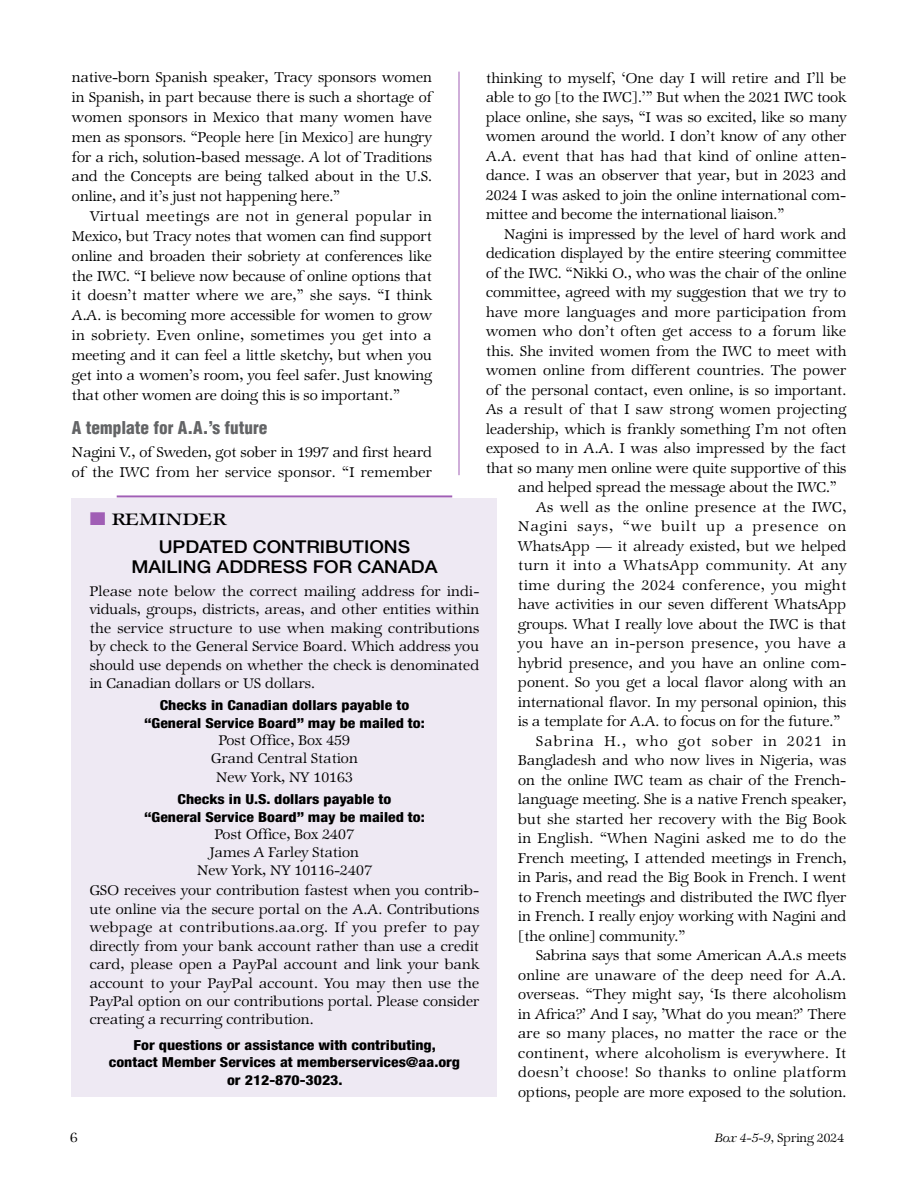
<style>
.page{position:relative;width:918px;height:1188px;background:#fff}
.page>*{position:absolute;margin:0;border:0;box-sizing:border-box;transform-origin:0 0}
.t1{font:500 18.45px "Zapf Internatl IT Cby BT";color:#000;scale:1.21 1}
.t2{font:500 17.7px/19.8px "Helvetica Neue LT Std";color:#000;text-align:center;scale:1.08 1}
.t3{font:900 condensed 17.25px "Helvetica LT Std";color:#636466}
.t4{font:300 15.75px/19.8px "Zapf Internatl IT Cby BT";letter-spacing:.005em;color:#000;text-align:justify}
.t5{font:300 15.75px "Zapf Internatl IT Cby BT";letter-spacing:.04em;color:#000}
.t6{font:300 15.75px "Zapf Internatl IT Cby BT";letter-spacing:.03em;color:#000}
.t7{font:300 15.75px "Zapf Internatl IT Cby BT";letter-spacing:.035em;color:#000}
.t8{font:300 15.75px "Zapf Internatl IT Cby BT";letter-spacing:.025em;color:#000}
.t9{font:300 15.75px "Zapf Internatl IT Cby BT";letter-spacing:.07em;color:#000}
.t10{font:300 15.75px "Zapf Internatl IT Cby BT";letter-spacing:.075em;color:#000}
.t11{font:300 15.45px/18.5px "Zapf Internatl IT Cby BT";letter-spacing:.005em;color:#000;text-align:justify}
.t12{font:300 15px "Zapf Internatl IT Cby BT";color:#000}
.t13{font:800 condensed 13.8px/17.7px "Helvetica Neue LT Std";color:#000;text-align:center;scale:1.14 1}
.t14{font:300 13.5px "Zapf Internatl IT Cby BT";color:#000}
.s1{color:#a05eb5}
.s2{font-style:italic}
</style>
<div class="page">
<hr style="left:459px;top:72px;width:1px;height:403px;background:#a05eb5">
<div style="left:72px;top:498px;width:425px;height:599px;background:#eee9f3"></div>
<hr style="left:117px;top:495px;width:335px;height:2px;background:#a05eb5">
<p class="t4" style="left:72px;top:68px;width:361px">native-born Spanish speaker, Tracy sponsors women in Spanish, in part because there is such a shortage of women sponsors in Mexico that many women have men as sponsors. “People here [in Mexico] are hungry for a rich, solution-based message. A lot of Traditions and the Concepts are being talked about in the U.S. online, and it’s just not happening here.”</p>
<p class="t4" style="left:72px;top:207px;width:362px;text-indent:18px">Virtual meetings are not in general popular in Mexico, but Tracy notes that women can find support online and broaden their sobriety at conferences like the IWC. “I believe now because of online options that it doesn’t matter where we are,” she says. “I think A.A. is becoming more accessible for women to grow in sobriety. Even online, sometimes you get into a meeting and it can feel a little sketchy, but when you get into a women’s room, you feel safer. Just knowing that other women are doing this is so important.”</p>
<p class="t3" style="left:72px;top:417px;width:197px">A template for A.A.’s future</p>
<p class="t4" style="left:72px;top:443px;width:362px">Nagini V., of Sweden, got sober in 1997 and first heard of the IWC from her service sponsor. “I remember</p>
<p class="t4" style="left:486px;top:68px;width:362px">thinking to myself, ‘One day I will retire and I’ll be able to go [to the IWC].’” But when the 2021 IWC took place online, she says, “I was so excited, like so many women around the world. I don’t know of any other A.A. event that has had that kind of online atten&shy;dance. I was an observer that year, but in 2023 and 2024 I was asked to join the online international com&shy;mittee and become the international liaison.”</p>
<p class="t4" style="left:504px;top:224px;width:344px">Nagini is impressed by the level of hard work and</p>
<p class="t4" style="left:486px;top:244px;width:362px">dedication displayed by the entire steering committee</p>
<p class="t4" style="left:486px;top:263px;width:362px">of the IWC. “Nikki O., who was the chair of the online</p>
<p class="t4" style="left:486px;top:283px;width:362px">committee, agreed with my suggestion that we try to</p>
<p class="t4" style="left:486px;top:302px;width:362px">have more languages and more participation from</p>
<p class="t4" style="left:486px;top:322px;width:362px">women who don’t often get access to a forum like</p>
<p class="t4" style="left:486px;top:341px;width:362px">this. She invited women from the IWC to meet with</p>
<p class="t4" style="left:486px;top:361px;width:362px">women online from different countries. The power</p>
<p class="t4" style="left:486px;top:380px;width:362px">of the personal contact, even online, is so important.</p>
<p class="t4" style="left:486px;top:400px;width:362px">As a result of that I saw strong women projecting</p>
<p class="t4" style="left:486px;top:419px;width:362px">leadership, which is frankly something I’m not often</p>
<p class="t4" style="left:486px;top:439px;width:362px">exposed to in A.A. I was also impressed by the fact</p>
<p class="t4" style="left:486px;top:458px;width:362px">that so many men online were quite supportive of this</p>
<p class="t4" style="left:518px;top:478px;width:320px">and helped spread the message about the IWC.”</p>
<p class="t6" style="left:536px;top:498px;width:311px">As well as the online presence at the IWC,</p>
<p class="t9" style="left:518px;top:517px;width:329px">Nagini says, “we built up a presence on</p>
<p class="t4" style="left:518px;top:536px;width:330px">WhatsApp — it already existed, but we helped</p>
<p class="t5" style="left:518px;top:556px;width:330px">turn it into a WhatsApp community. At any</p>
<p class="t5" style="left:518px;top:576px;width:330px">time during the 2024 conference, you might</p>
<p class="t4" style="left:518px;top:595px;width:329px">have activities in our seven different WhatsApp</p>
<p class="t4" style="left:518px;top:614px;width:330px">groups. What I really love about the IWC is that</p>
<p class="t5" style="left:518px;top:634px;width:330px">you have an in-person presence, you have a</p>
<p class="t4" style="left:518px;top:653px;width:330px">hybrid presence, and you have an online com-</p>
<p class="t4" style="left:518px;top:673px;width:330px">ponent. So you get a local flavor along with an</p>
<p class="t4" style="left:518px;top:692px;width:330px">international flavor. In my personal opinion, this</p>
<p class="t4" style="left:518px;top:712px;width:324px">is a template for A.A. to focus on for the future.”</p>
<p class="t10" style="left:536px;top:732px;width:311px">Sabrina H., who got sober in 2021 in</p>
<p class="t4" style="left:518px;top:751px;width:330px">Bangladesh and who now lives in Nigeria, was</p>
<p class="t4" style="left:518px;top:770px;width:330px">on the online IWC team as chair of the French-</p>
<p class="t4" style="left:518px;top:790px;width:330px">language meeting. She is a native French speaker,</p>
<p class="t4" style="left:518px;top:809px;width:330px">but she started her recovery with the Big Book</p>
<p class="t8" style="left:518px;top:829px;width:330px">in English. “When Nagini asked me to do the</p>
<p class="t4" style="left:518px;top:848px;width:330px">French meeting, I attended meetings in French,</p>
<p class="t4" style="left:518px;top:868px;width:330px">in Paris, and read the Big Book in French. I went</p>
<p class="t4" style="left:518px;top:887px;width:330px">to French meetings and distributed the IWC flyer</p>
<p class="t4" style="left:518px;top:907px;width:330px">in French. I really enjoy working with Nagini and</p>
<p class="t4" style="left:518px;top:926px;width:169px">[the online] community.”</p>
<p class="t4" style="left:536px;top:946px;width:312px">Sabrina says that some American A.A.s meets</p>
<p class="t4" style="left:518px;top:965px;width:329px">online are unaware of the deep need for A.A.</p>
<p class="t4" style="left:518px;top:985px;width:330px">overseas. “They might say, ‘Is there alcoholism</p>
<p class="t4" style="left:518px;top:1004px;width:330px">in Africa?’ And I say, ’What do you mean?’ There</p>
<p class="t4" style="left:518px;top:1024px;width:330px">are so many places, no matter the race or the</p>
<p class="t6" style="left:518px;top:1044px;width:330px">continent, where alcoholism is everywhere. It</p>
<p class="t7" style="left:518px;top:1063px;width:330px">doesn’t choose! So thanks to online platform</p>
<p class="t4" style="left:518px;top:1082px;width:330px">options, people are more exposed to the solution.</p>
<p class="t1" style="left:90px;top:509px;width:114px"><span class="s1">■</span> REMINDER</p>
<p class="t2" style="left:131px;top:537px;width:285px">UPDATED CONTRIBUTIONS<br>MAILING ADDRESS FOR CANADA</p>
<p class="t11" style="left:90px;top:582px;width:391px">Please note below the correct mailing address for indi&shy;viduals, groups, districts, areas, and other entities within the service structure to use when making contributions by check to the General Service Board. Which address you should use depends on whether the check is denominated in Canadian dollars or US dollars.</p>
<p class="t13" style="left:144px;top:696px;width:248px">Checks in Canadian dollars payable to “General Service Board” may be mailed to:</p>
<p class="t11" style="left:211px;top:731px;width:148px;text-align:center">Post Office, Box 459<br>Grand Central Station<br>New York, NY 10163</p>
<p class="t13" style="left:144px;top:790px;width:248px">Checks in U.S. dollars payable to<br>“General Service Board” may be mailed to:</p>
<p class="t11" style="left:197px;top:825px;width:176px;text-align:center">Post Office, Box 2407<br>James A Farley Station<br>New York, NY 10116-2407</p>
<p class="t11" style="left:90px;top:882px;width:391px">GSO receives your contribution fastest when you contrib&shy;ute online via the secure portal on the A.A. Contributions webpage at contributions.aa.org. If you prefer to pay directly from your bank account rather than use a credit card, please open a PayPal account and link your bank account to your PayPal account. You may then use the PayPal option on our contributions portal. Please consider creating a recurring contribution.</p>
<p class="t13" style="left:109px;top:1036px;width:310px">For questions or assistance with contributing, contact Member Services at memberservices@aa.org or 212-870-3023.</p>
<p class="t12" style="left:70px;top:1128px;width:9px">6</p>
<p class="t14" style="left:715px;top:1130px;width:130px"><span class="s2">Box 4-5-9,</span> Spring 2024</p>
</div>
